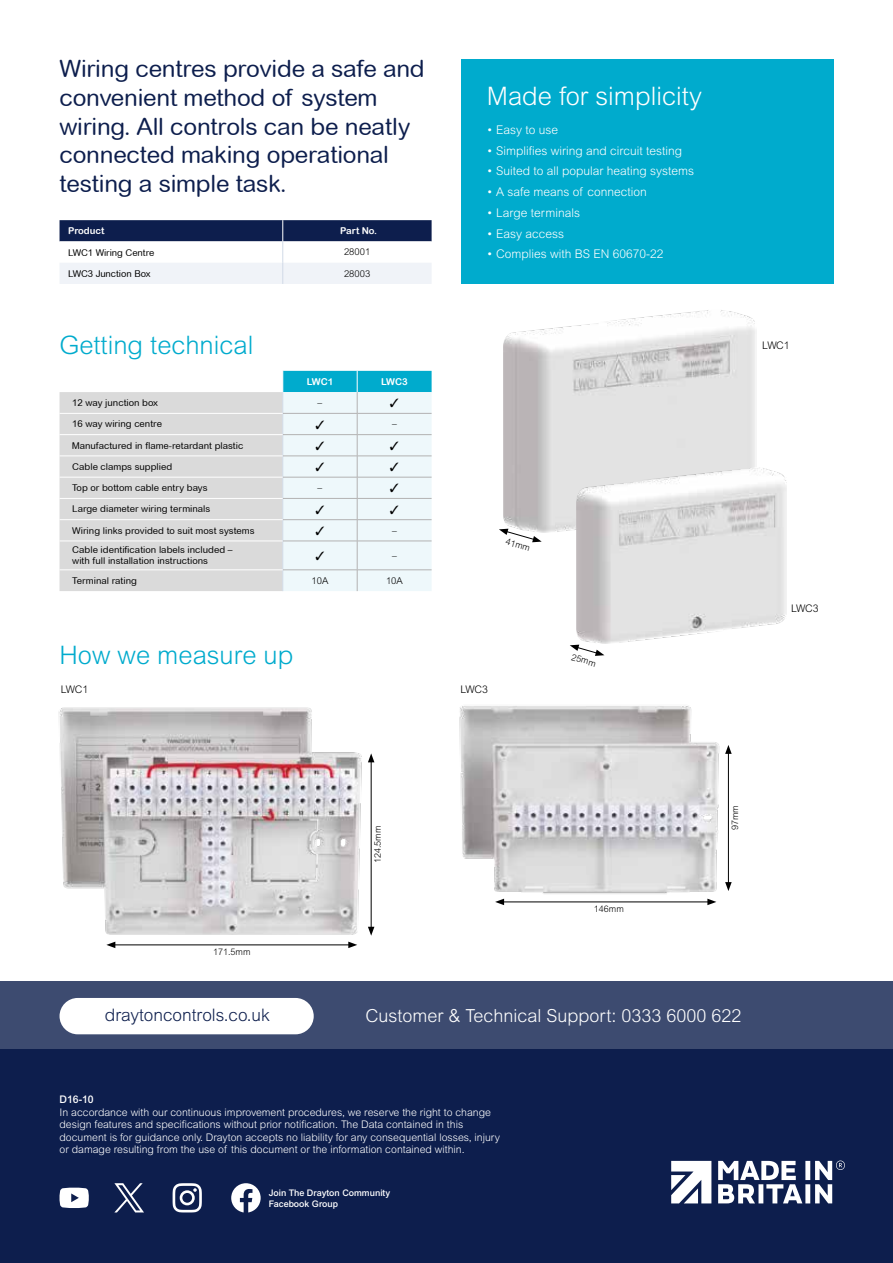
<style>
.page{position:relative;width:893px;height:1263px;background:#fff}
.page>*{position:absolute;margin:0;border:0;box-sizing:border-box;transform-origin:0 0}
.t1{font:300 25.5px "Arial MT Std";color:#00abcd}
.t2{font:300 25.5px "Arial MT Std";color:#fff}
.t3{font:24px/28.8px "Arial Rounded MT";letter-spacing:-.01em;color:#0d1e4d}
.t4{font:300 18px "Arial MT Std";color:#fff}
.t5{font:300 17.25px "Arial MT Std";color:#0d1e4d}
.t6{font:300 12px "Arial MT Std";color:#fff}
.t7{font:300 10.5px/12.6px "Arial MT Std";color:#fff}
.t8{font:300 10.5px "Arial MT Std";letter-spacing:-.045em;color:#000}
.t9{font:500 10.5px "Arial MT Std";color:#fff}
.t10{font:9.45px/10.9px "Arial Rounded MT";color:#000}
.t11{font:9.45px "Arial Rounded MT Bold";color:#fff}
.t12{font:300 9.45px "Arial MT Std";color:#000}
.t13{font:500 9.15px/10.9px "Arial MT Std";color:#fff}
.t14{font:300 9px "Arial MT Std";color:#000}
</style>
<div class="page">
<div style="left:461px;top:60px;width:372px;height:224px;background:#00abcd"></div>
<div style="left:0;top:981px;width:893px;height:69px;background:#3d4b70"></div>
<div style="left:0;top:1050px;width:893px;height:213px;background:#0d1e4d"></div>
<div style="left:60px;top:998px;width:254px;height:36px;background:#fff;border-radius:18px"></div>
<svg style="left:60px;top:220px;width:372px;height:64px"></svg>
<img style="left:459px;top:706px;width:261px;height:200px">
<hr style="left:502px;top:902px;width:208px;height:1px;background:#000">
<svg style="left:495px;top:899px;width:9px;height:6px"></svg>
<svg style="left:707px;top:899px;width:9px;height:6px"></svg>
<hr style="left:728px;top:751px;width:1px;height:133px;background:#000">
<svg style="left:725px;top:882px;width:7px;height:9px"></svg>
<svg style="left:725px;top:745px;width:7px;height:9px"></svg>
<img style="left:58px;top:707px;width:317px;height:241px">
<img style="left:504px;top:310px;width:252px;height:222px">
<img style="left:576px;top:467px;width:210px;height:176px">
<svg style="left:570px;top:645px;width:34px;height:11px"></svg>
<svg style="left:499px;top:529px;width:43px;height:13px"></svg>
<svg style="left:231px;top:1183px;width:30px;height:29px"></svg>
<svg style="left:173px;top:1183px;width:29px;height:29px"></svg>
<svg style="left:114px;top:1183px;width:30px;height:29px"></svg>
<svg style="left:60px;top:1188px;width:29px;height:20px"></svg>
<svg style="left:671px;top:1161px;width:40px;height:42px;background:#d1d4dd"></svg>
<svg style="left:718px;top:1160px;width:127px;height:43px"></svg>
<svg style="left:60px;top:371px;width:372px;height:220px;background:#dae4e7"></svg>
<h2 class="t3" style="left:60px;top:54px;width:367px">Wiring centres provide a safe and convenient method of system wiring. All controls can be neatly connected making operational testing a simple task.</h2>
<p class="t11" style="left:68px;top:225px;width:38px">Product</p>
<p class="t11" style="left:340px;top:225px;width:38px">Part No.</p>
<p class="t10" style="left:68px;top:247px;width:88px">LWC1 Wiring Centre</p>
<p class="t12" style="left:344px;top:247px;width:28px">28001</p>
<p class="t10" style="left:68px;top:268px;width:84px">LWC3 Junction Box</p>
<p class="t12" style="left:344px;top:268px;width:28px">28003</p>
<h1 class="t1" style="left:60px;top:331px;width:195px">Getting technical</h1>
<p class="t11" style="left:307px;top:376px;width:28px">LWC1</p>
<p class="t11" style="left:381px;top:376px;width:28px">LWC3</p>
<p class="t10" style="left:72px;top:397px;width:87px">12 way junction box</p>
<p class="t12" style="left:318px;top:397px;width:6px">–</p>
<p class="t10" style="left:72px;top:419px;width:91px">16 way wiring centre</p>
<p class="t12" style="left:392px;top:419px;width:6px">–</p>
<p class="t10" style="left:72px;top:440px;width:173px">Manufactured in flame-retardant plastic</p>
<p class="t10" style="left:72px;top:461px;width:101px">Cable clamps supplied</p>
<p class="t10" style="left:72px;top:482px;width:137px">Top or bottom cable entry bays</p>
<p class="t12" style="left:318px;top:482px;width:6px">–</p>
<p class="t10" style="left:72px;top:504px;width:140px">Large diameter wiring terminals</p>
<p class="t10" style="left:72px;top:525px;width:184px">Wiring links provided to suit most systems</p>
<p class="t12" style="left:392px;top:525px;width:6px">–</p>
<p class="t10" style="left:72px;top:544px;width:162px">Cable identification labels included – with full installation instructions</p>
<p class="t12" style="left:392px;top:550px;width:6px">–</p>
<p class="t10" style="left:72px;top:575px;width:66px">Terminal rating</p>
<p class="t12" style="left:312px;top:575px;width:18px">10A</p>
<p class="t12" style="left:386px;top:575px;width:18px">10A</p>
<h1 class="t1" style="left:60px;top:640px;width:235px">How we measure up</h1>
<h1 class="t2" style="left:487px;top:81px;width:216px">Made for simplicity</h1>
<p class="t6" style="left:487px;top:123px;width:73px">• Easy to use</p>
<p class="t6" style="left:487px;top:144px;width:197px">• Simplifies wiring and circuit testing</p>
<p class="t6" style="left:487px;top:164px;width:209px">• Suited to all popular heating systems</p>
<p class="t6" style="left:487px;top:185px;width:162px">• A safe means of connection</p>
<p class="t6" style="left:487px;top:206px;width:95px">• Large terminals</p>
<p class="t6" style="left:487px;top:227px;width:79px">• Easy access</p>
<p class="t6" style="left:487px;top:247px;width:178px">• Complies with BS EN 60670-22</p>
<p class="t14" style="left:507px;top:536px;width:27px;rotate:16deg">41mm</p>
<p class="t14" style="left:573px;top:652px;width:27px;rotate:16deg">25mm</p>
<p class="t8" style="left:61px;top:683px;width:29px">LWC1</p>
<p class="t8" style="left:460px;top:683px;width:29px">LWC3</p>
<p class="t8" style="left:762px;top:339px;width:29px">LWC1</p>
<p class="t8" style="left:791px;top:602px;width:29px">LWC3</p>
<p class="t14" style="left:213px;top:946px;width:39px">171.5mm</p>
<p class="t14" style="left:373px;top:863px;width:39px;rotate:-90deg">124.5mm</p>
<p class="t14" style="left:594px;top:903px;width:32px">146mm</p>
<p class="t14" style="left:730px;top:830px;width:27px;rotate:-90deg">97mm</p>
<h3 class="t5" style="left:105px;top:1005px;width:166px">draytoncontrols.co.uk</h3>
<h3 class="t4" style="left:365px;top:1005px;width:378px">Customer &amp; Technical Support: 0333 6000 622</h3>
<p class="t9" style="left:60px;top:1093px;width:36px">D16-10</p>
<p class="t7" style="left:60px;top:1105px;width:442px">In accordance with our continuous improvement procedures, we reserve the right to change design features and specifications without prior notification. The Data contained in this document is for guidance only. Drayton accepts no liability for any consequential losses, injury or damage resulting from the use of this document or the information contained within.</p>
<p class="t13" style="left:269px;top:1187px;width:123px">Join The Drayton Community<br>Facebook Group</p>
</div>
